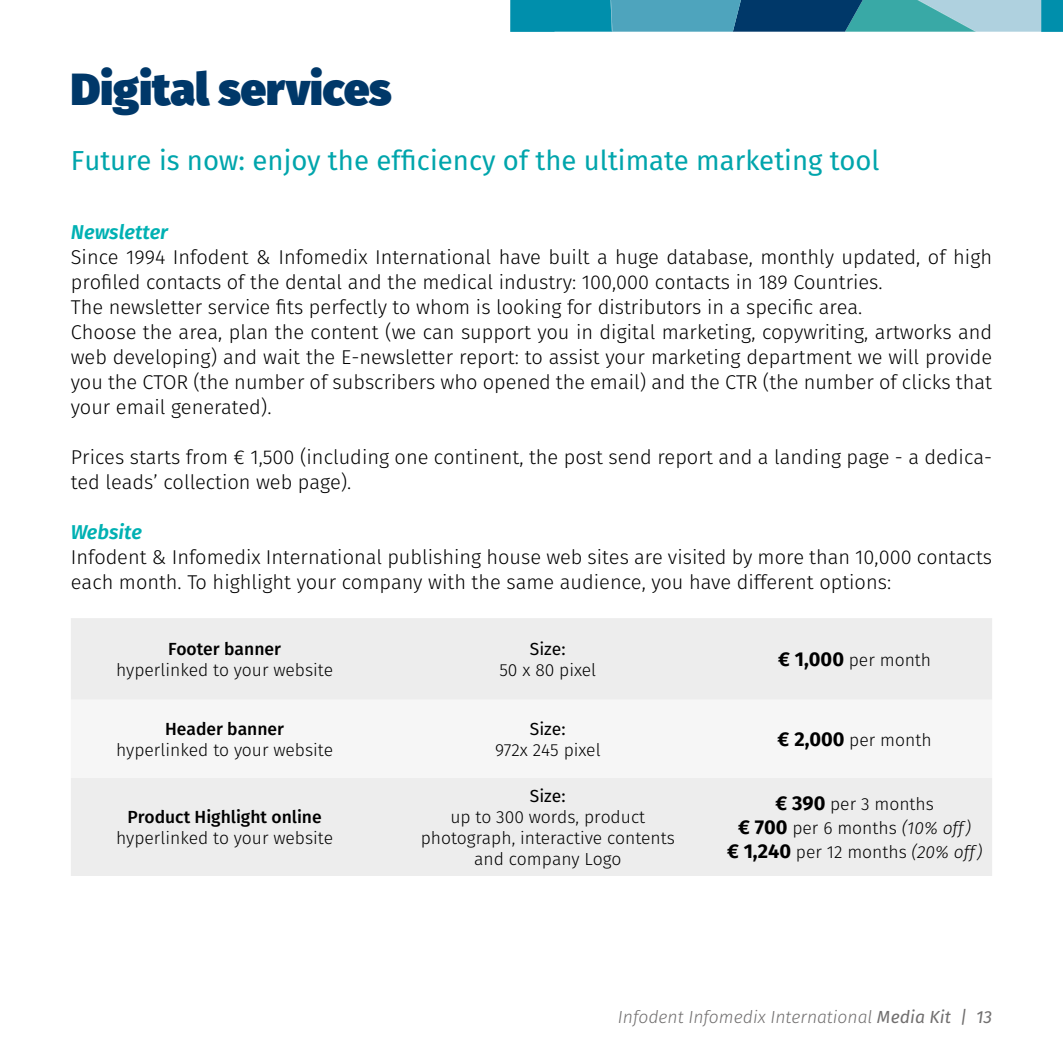
<style>
.page{position:relative;width:1063px;height:1063px;background:#fff}
.page>*{position:absolute;margin:0;border:0;box-sizing:border-box;transform-origin:0 0}
.t1{font:900 45px "Fira Sans";color:#003869}
.t2{font:27.5px "Fira Sans";color:#00a5ac}
.t3{font:300 20px/25px "Fira Sans";color:#000}
.t4{font:italic 600 20px "Fira Sans";color:#00b1b3}
.t5{font:300 17.5px/21px "Fira Sans";color:#000;text-align:center}
.t6{font:500 17.5px "Fira Sans";color:#000}
.t7{font:italic 300 17.5px "Fira Sans";color:#716f6f}
.t8{font:17.5px "Fira Sans";color:#000}
.s1{font-weight:700;font-size:20px}
.s2{font-style:italic}
.s3{font-weight:400}
</style>
<div class="page">
<div style="left:71px;top:618px;width:921px;height:258px;background:#ededed"></div>
<div style="left:71px;top:700px;width:921px;height:78px;background:#f6f6f6"></div>
<svg style="left:510px;top:0;width:553px;height:32px;background:#3b92aa"></svg>
<h1 class="t1" style="left:71px;top:57px;width:322px">Digital services</h1>
<h2 class="t2" style="left:71px;top:141px;width:810px">Future is now: enjoy the efficiency of the ultimate marketing tool</h2>
<p class="t4" style="left:71px;top:218px;width:99px">Newsletter</p>
<p class="t3" style="left:71px;top:245px;width:923px">Since 1994 Infodent &amp; Infomedix International have built a huge database, monthly updated, of high profiled contacts of the dental and the medical industry: 100,000 contacts in 189 Countries.<br>The newsletter service fits perfectly to whom is looking for distributors in a specific area.<br>Choose the area, plan the content (we can support you in digital marketing, copywriting, artworks and web developing) and wait the E-newsletter report: to assist your marketing department we will provide you the CTOR (the number of subscribers who opened the email) and the CTR (the number of clicks that your email generated).</p>
<p class="t3" style="left:71px;top:445px;width:923px">Prices starts from € 1,500 (including one continent, the post send report and a landing page - a dedica&shy;ted leads’ collection web page).</p>
<p class="t4" style="left:71px;top:518px;width:73px">Website</p>
<p class="t3" style="left:71px;top:545px;width:923px">Infodent &amp; Infomedix International publishing house web sites are visited by more than 10,000 contacts each month. To highlight your company with the same audience, you have different options:</p>
<p class="t6" style="left:168px;top:637px;width:114px">Footer banner</p>
<p class="t5" style="left:116px;top:659px;width:218px">hyperlinked to your website</p>
<p class="t6" style="left:165px;top:716px;width:121px">Header banner</p>
<p class="t5" style="left:116px;top:739px;width:218px">hyperlinked to your website</p>
<p class="t6" style="left:127px;top:804px;width:196px">Product Highlight online</p>
<p class="t5" style="left:116px;top:827px;width:218px">hyperlinked to your website</p>
<p class="t8" style="left:530px;top:637px;width:37px">Size:</p>
<p class="t5" style="left:499px;top:659px;width:98px">50 x 80 pixel</p>
<p class="t8" style="left:530px;top:716px;width:37px">Size:</p>
<p class="t5" style="left:495px;top:739px;width:107px">972x 245 pixel</p>
<p class="t8" style="left:530px;top:783px;width:37px">Size:</p>
<p class="t5" style="left:421px;top:806px;width:256px">up to 300 words, product photograph, interactive contents and company Logo</p>
<p class="t5" style="left:778px;top:650px;width:154px"><span class="s1">€ 1,000</span> per month</p>
<p class="t5" style="left:778px;top:730px;width:156px"><span class="s1">€ 2,000</span> per month</p>
<p class="t5" style="left:727px;top:792px;width:257px;line-height:24px"><span class="s1">€ 390</span> per 3 months<br><span class="s1">€ 700</span> per 6 months <span class="s2">(10% off)<br></span><span class="s1">€ 1,240</span> per 12 months <span class="s2">(20% off)</span></p>
<p class="t7" style="left:618px;top:1005px;width:376px">Infodent Infomedix International <span class="s3">Media Kit | 13</span></p>
</div>
